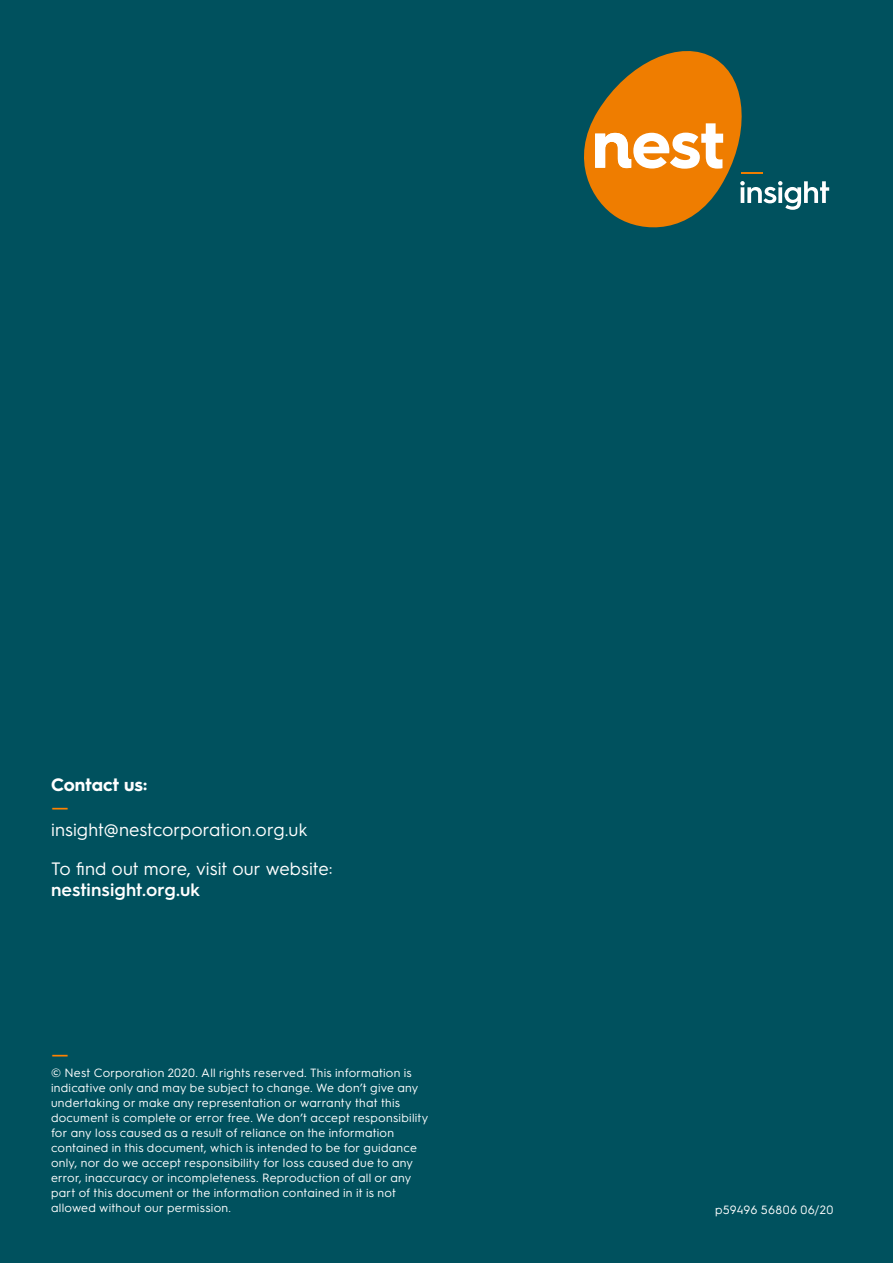
<style>
.page{position:relative;width:893px;height:1263px;background:#00515e}
.page>*{position:absolute;margin:0;border:0;box-sizing:border-box;transform-origin:0 0}
.t1{font:24px "Hurme Geometric Sans 4";color:#ff8200}
.t2{font:18px/39px "Hurme Geometric Sans 3";color:#fff}
.t3{font:600 18px "Hurme Geometric Sans 3";color:#fff}
.t4{font:700 18px "Hurme Geometric Sans 3";letter-spacing:.005em;color:#fff}
.t5{font:12px/15px "Hurme Geometric Sans 3";letter-spacing:.02em;color:#fff}
</style>
<div class="page">
<svg style="left:584px;top:51px;width:245px;height:176px"></svg>
<h2 class="t4" style="left:51px;top:772px;width:98px">Contact us:</h2>
<h1 class="t1" style="left:51px;top:790px;width:19px">—</h1>
<h2 class="t2" style="left:51px;top:809px;width:283px">insight@nestcorporation.org.uk<br>To find out more, visit our website:</h2>
<h2 class="t3" style="left:51px;top:877px;width:151px">nestinsight.org.uk</h2>
<h1 class="t1" style="left:51px;top:1037px;width:19px">—</h1>
<p class="t5" style="left:51px;top:1064px;width:379px">© Nest Corporation 2020. All rights reserved. This information is indicative only and may be subject to change. We don’t give any undertaking or make any representation or warranty that this document is complete or error free. We don’t accept responsibility for any loss caused as a result of reliance on the information contained in this document, which is intended to be for guidance only, nor do we accept responsibility for loss caused due to any error, inaccuracy or incompleteness. Reproduction of all or any part of this document or the information contained in it is not allowed without our permission.</p>
<p class="t5" style="left:715px;top:1202px;width:120px">p59496 56806 06/20</p>
</div>
